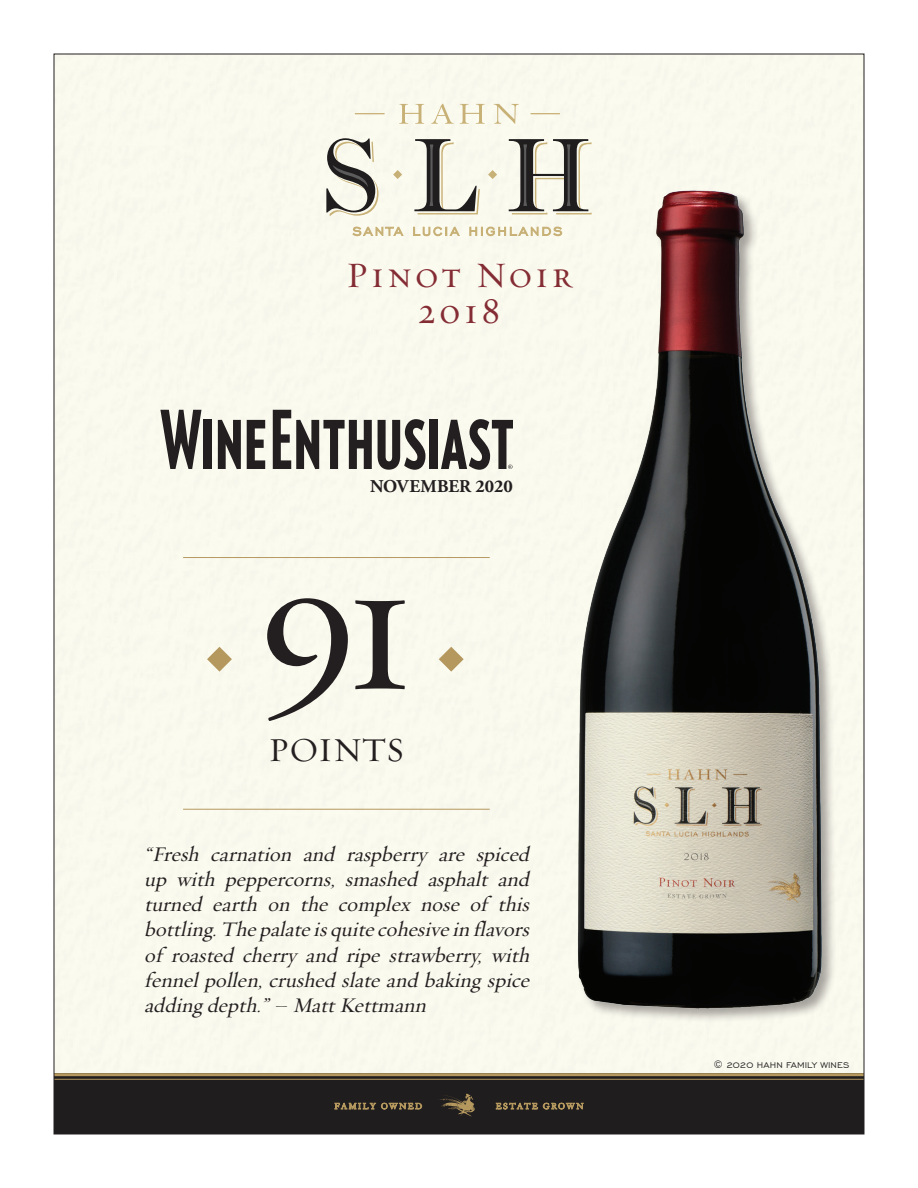
<style>
.page{position:relative;width:918px;height:1188px;background:#fff}
.page>*{position:absolute;margin:0;border:0;box-sizing:border-box;transform-origin:0 0}
.t1{font:187.65px "Requiem Text HTF Roman";color:#231f20}
.t2{font:36px/36px "Requiem Text HTF Small Caps";letter-spacing:.09em;color:#842c33;text-align:center}
.t3{font:33.75px "Requiem Text HTF Small Caps";color:#231f20}
.t4{font:italic 21px/25.2px "Requiem Text HTF Roman";color:#231f20;text-align:justify}
.t5{font:700 18px "Adobe Garamond Pro";letter-spacing:.005em;color:#231f20}
.t6{font:10.5px "Engravers Gothic BT";letter-spacing:.005em;color:#201d1e}
</style>
<div class="page">
<div style="left:56px;top:56px;width:806px;height:1017px;background:#fbfaef"></div>
<div style="left:54px;top:1073px;width:810px;height:61px;background:#201d1e"></div>
<hr style="left:54px;top:1073px;width:810px;height:3px;background:#b4985e">
<hr style="left:54px;top:1079px;width:810px;height:1px;background:#b4985e">
<svg style="left:496px;top:1103px;width:87px;height:6px"></svg>
<svg style="left:335px;top:1103px;width:87px;height:6px"></svg>
<svg style="left:440px;top:1094px;width:35px;height:22px"></svg>
<svg style="left:326px;top:138px;width:52px;height:78px"></svg>
<svg style="left:509px;top:139px;width:83px;height:75px"></svg>
<svg style="left:414px;top:139px;width:66px;height:75px"></svg>
<svg style="left:393px;top:170px;width:9px;height:9px"></svg>
<svg style="left:488px;top:170px;width:9px;height:9px"></svg>
<svg style="left:399px;top:104px;width:25px;height:20px"></svg>
<svg style="left:431px;top:104px;width:23px;height:20px"></svg>
<svg style="left:460px;top:104px;width:25px;height:20px"></svg>
<svg style="left:494px;top:104px;width:25px;height:20px"></svg>
<hr style="left:530px;top:113px;width:30px;height:1px;background:#c8b176">
<hr style="left:355px;top:113px;width:30px;height:1px;background:#c8b176">
<svg style="left:353px;top:227px;width:51px;height:9px"></svg>
<svg style="left:413px;top:227px;width:47px;height:9px"></svg>
<svg style="left:469px;top:227px;width:80px;height:9px"></svg>
<img style="left:549px;top:174px;width:302px;height:853px">
<hr style="left:183px;top:557px;width:307px;height:1px;background:#b4985e">
<hr style="left:183px;top:809px;width:307px;height:1px;background:#b4985e">
<svg style="left:439px;top:647px;width:25px;height:25px"></svg>
<svg style="left:207px;top:647px;width:25px;height:25px"></svg>
<svg style="left:160px;top:410px;width:42px;height:59px"></svg>
<div style="left:204px;top:420px;width:8px;height:49px;background:#231f20"></div>
<svg style="left:218px;top:420px;width:23px;height:49px"></svg>
<svg style="left:247px;top:420px;width:18px;height:49px"></svg>
<svg style="left:273px;top:410px;width:99px;height:59px"></svg>
<svg style="left:378px;top:419px;width:47px;height:51px"></svg>
<div style="left:429px;top:420px;width:8px;height:49px;background:#231f20"></div>
<svg style="left:441px;top:419px;width:72px;height:51px"></svg>
<h2 class="t2" style="left:346px;top:258px;width:227px">Pinot Noir<br>2018</h2>
<p class="t5" style="left:370px;top:476px;width:144px">NOVEMBER 2020</p>
<h1 class="t1" style="left:257px;top:515px;width:161px">91</h1>
<h3 class="t3" style="left:268px;top:730px;width:137px">POINTS</h3>
<p class="t4" style="left:144px;top:842px;width:392px">“Fresh carnation and raspberry are spiced up with peppercorns, smashed asphalt and turned earth on the complex nose of this bottling.Thepalateisquitecohesivein flavors of roasted cherry and ripe strawberry, with fennelpollen,crushed slateand bakingspice addingdepth.”– MattKettmann</p>
<p class="t6" style="left:714px;top:1059px;width:137px">© 2020 HAHN FAMILY WINES</p>
</div>
